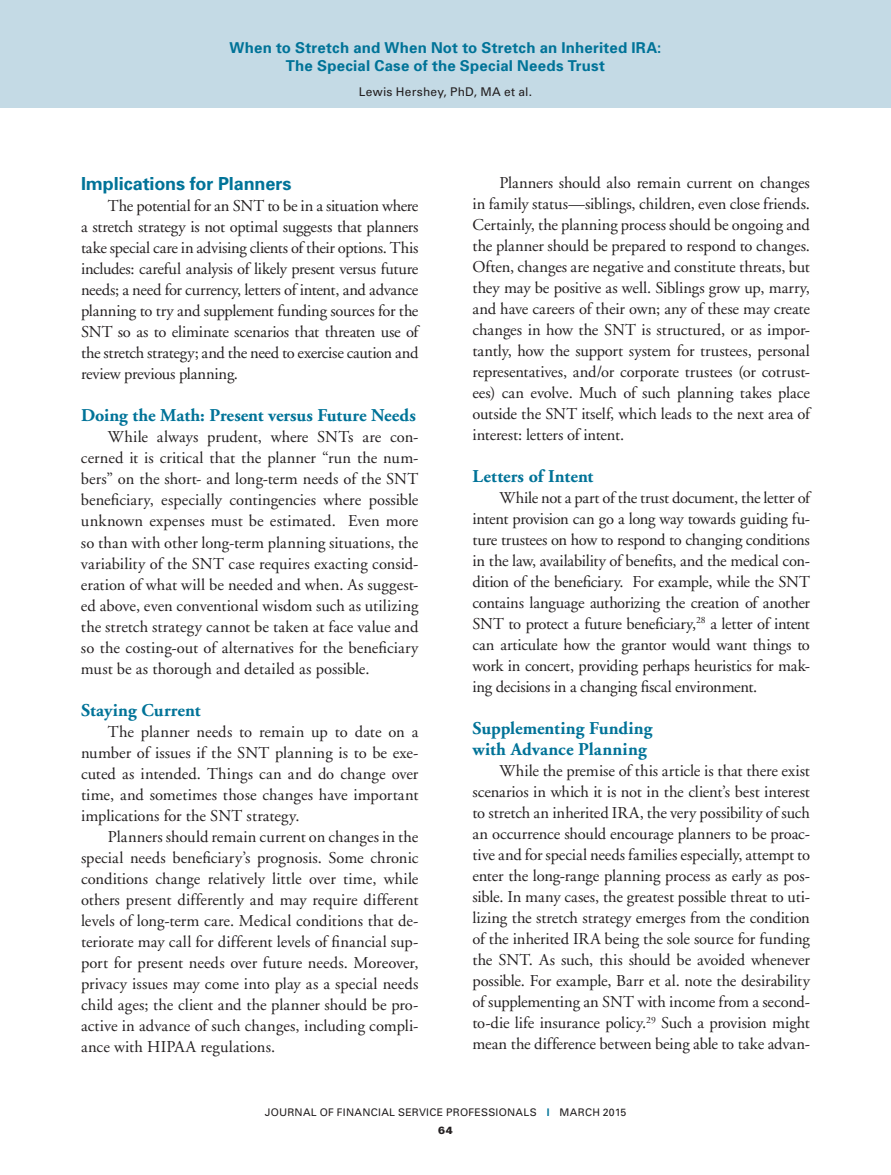
<style>
.page{position:relative;width:891px;height:1175px;background:#fff}
.page>*{position:absolute;margin:0;border:0;box-sizing:border-box;transform-origin:0 0}
.t1{font:700 18px/21px "Adobe Garamond";color:#007398}
.t2{font:700 18px "Univers";letter-spacing:-.005em;color:#007398}
.t3{font:16.5px/21px "Adobe Garamond";letter-spacing:-.005em;color:#231f20;text-align:justify}
.t4{font:700 15px/18px "Univers";letter-spacing:.015em;color:#007398;text-align:center}
.t5{font:12px "Univers";letter-spacing:.02em;color:#231f20}
.t6{font:10.5px/18px "Univers";letter-spacing:.025em;color:#231f20;text-align:center}
.s1{color:#007398}
.s2{font-weight:900}
</style>
<div class="page">
<div style="left:0;top:0;width:891px;height:108px;background:#c4dae5"></div>
<p class="t4" style="left:230px;top:38px;width:433px">When to Stretch and When Not to Stretch an Inherited IRA:<br>The Special Case of the Special Needs Trust</p>
<p class="t5" style="left:359px;top:84px;width:175px">Lewis Hershey, PhD, MA et al.</p>
<p class="t2" style="left:81px;top:172px;width:212px">Implications for Planners</p>
<p class="t3" style="left:81px;top:196px;width:339px;text-indent:27px">The potential for an SNT to be in a situation where a stretch strategy is not optimal suggests that planners take special care in advising clients of their options. This includes: careful analysis of likely present versus future needs; a need for currency, letters of intent, and advance planning to try and supplement funding sources for the SNT so as to eliminate scenarios that threaten use of the stretch strategy; and the need to exercise caution and review previous planning.</p>
<p class="t1" style="left:81px;top:405px;width:336px">Doing the Math: Present versus Future Needs</p>
<p class="t3" style="left:81px;top:427px;width:339px;text-indent:27px">While always prudent, where SNTs are con&shy;cerned it is critical that the planner “run the num&shy;bers” on the short- and long-term needs of the SNT beneficiary, especially contingencies where possible unknown expenses must be estimated. Even more so than with other long-term planning situations, the variability of the SNT case requires exacting consid&shy;eration of what will be needed and when. As suggest&shy;ed above, even conventional wisdom such as utilizing the stretch strategy cannot be taken at face value and so the costing-out of alternatives for the beneficiary must be as thorough and detailed as possible.</p>
<p class="t1" style="left:81px;top:699px;width:121px">Staying Current</p>
<p class="t3" style="left:81px;top:721px;width:339px;text-indent:27px">The planner needs to remain up to date on a number of issues if the SNT planning is to be exe&shy;cuted as intended. Things can and do change over time, and sometimes those changes have important implications for the SNT strategy.</p>
<p class="t3" style="left:81px;top:826px;width:339px;text-indent:27px">Planners should remain current on changes in the special needs beneficiary’s prognosis. Some chronic conditions change relatively little over time, while others present differently and may require different levels of long-term care. Medical conditions that de&shy;teriorate may call for different levels of financial sup&shy;port for present needs over future needs. Moreover, privacy issues may come into play as a special needs child ages; the client and the planner should be pro&shy;active in advance of such changes, including compli&shy;ance with HIPAA regulations.</p>
<p class="t3" style="left:472px;top:172px;width:339px;text-indent:27px">Planners should also remain current on changes in family status—siblings, children, even close friends.<br>Certainly, the planning process should be ongoing and the planner should be prepared to respond to changes.<br>Often, changes are negative and constitute threats, but they may be positive as well. Siblings grow up, marry, and have careers of their own; any of these may create changes in how the SNT is structured, or as impor&shy;tantly, how the support system for trustees, personal representatives, and/or corporate trustees (or cotrust&shy;ees) can evolve. Much of such planning takes place outside the SNT itself, which leads to the next area of interest: letters of intent.</p>
<p class="t1" style="left:472px;top:466px;width:122px">Letters of Intent</p>
<p class="t3" style="left:472px;top:487px;width:339px;text-indent:27px">While not a part of the trust document, the letter of intent provision can go a long way towards guiding fu&shy;ture trustees on how to respond to changing conditions in the law, availability of benefits, and the medical con&shy;dition of the beneficiary. For example, while the SNT contains language authorizing the creation of another SNT to protect a future beneficiary,<sup>28</sup> a letter of intent can articulate how the grantor would want things to work in concert, providing perhaps heuristics for mak&shy;ing decisions in a changing fiscal environment.</p>
<p class="t1" style="left:472px;top:718px;width:182px">Supplementing Funding with Advance Planning</p>
<p class="t3" style="left:472px;top:760px;width:339px;text-indent:27px">While the premise of this article is that there exist scenarios in which it is not in the client’s best interest to stretch an inherited IRA, the very possibility of such an occurrence should encourage planners to be proac&shy;tive and for special needs families especially, attempt to enter the long-range planning process as early as pos&shy;sible. In many cases, the greatest possible threat to uti&shy;lizing the stretch strategy emerges from the condition of the inherited IRA being the sole source for funding the SNT. As such, this should be avoided whenever possible. For example, Barr et al. note the desirability of supplementing an SNT with income from a second&shy;to-die life insurance policy.<sup>29</sup> Such a provision might mean the difference between being able to take advan-</p>
<p class="t6" style="left:265px;top:1103px;width:363px">JOURNAL OF FINANCIAL SERVICE PROFESSIONALS <span class="s1">|</span> MARCH 2015<br><span class="s2">64</span></p>
</div>
